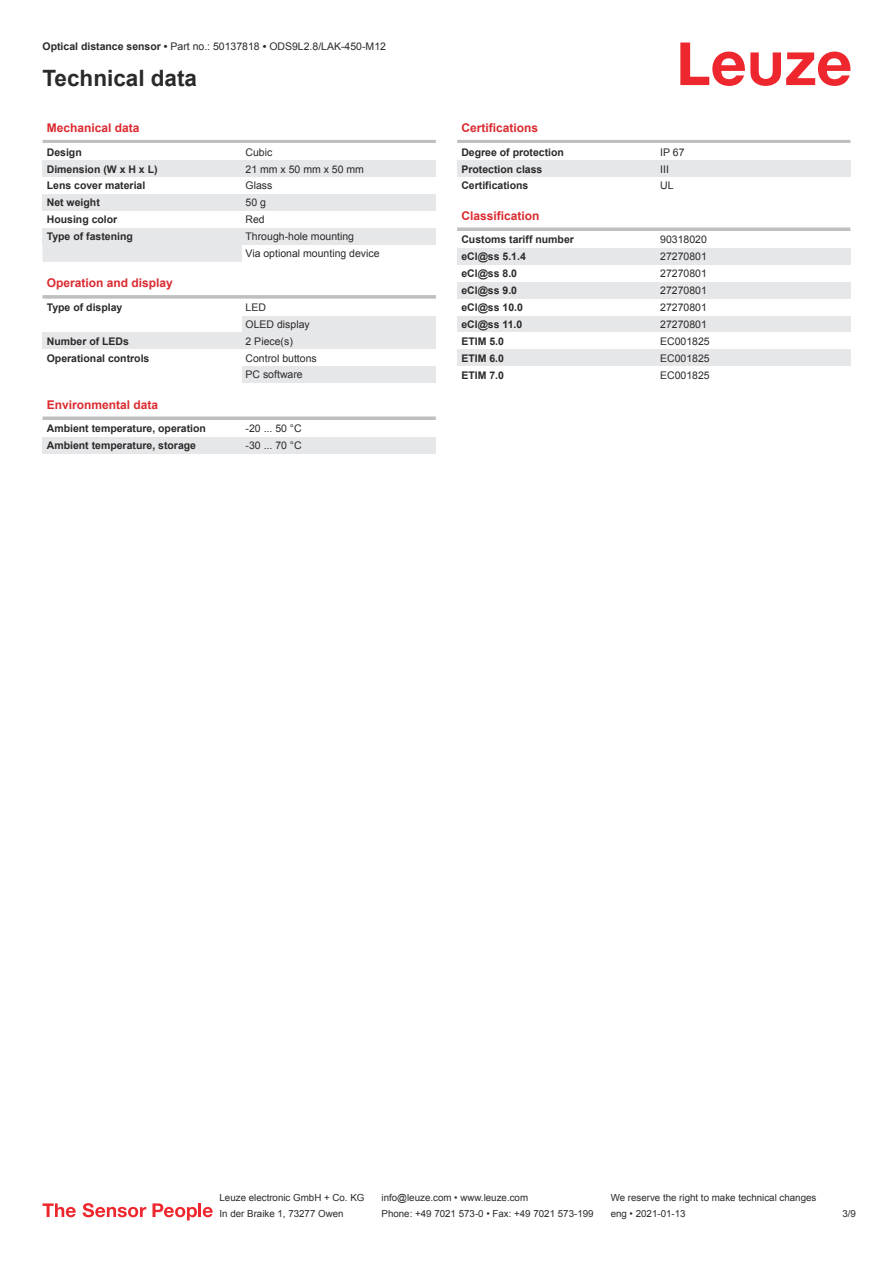
<style>
.page{position:relative;width:893px;height:1263px;background:#fff}
.page>*{position:absolute;margin:0;border:0;box-sizing:border-box;transform-origin:0 0}
.t1{font:700 22.5px "Arial";color:#2b292a}
.t2{font:700 12px "Arial";color:#db2a30}
.t3{font:700 10.5px "Arial";color:#2b292a}
.t4{font:10.5px/17px "Arial";color:#2b292a}
.t5{font:9.75px "Arial";color:#2b292a}
.s1{font-weight:700}
</style>
<div class="page">
<svg style="left:680px;top:43px;width:170px;height:43px"></svg>
<div style="left:43px;top:245px;width:199px;height:17px;background:#e6e7e9"></div>
<hr style="left:43px;top:140px;width:393px;height:3px;background:#bdbfc1">
<div style="left:43px;top:160px;width:199px;height:17px;background:#e6e7e9"></div>
<div style="left:242px;top:160px;width:194px;height:17px;background:#e6e7e9"></div>
<div style="left:43px;top:194px;width:199px;height:17px;background:#e6e7e9"></div>
<div style="left:242px;top:194px;width:194px;height:17px;background:#e6e7e9"></div>
<div style="left:43px;top:228px;width:199px;height:17px;background:#e6e7e9"></div>
<div style="left:242px;top:228px;width:194px;height:17px;background:#e6e7e9"></div>
<svg style="left:43px;top:295px;width:393px;height:4px;background:#c3c5c7"></svg>
<div style="left:242px;top:316px;width:194px;height:16px;background:#e6e7e9"></div>
<div style="left:43px;top:332px;width:199px;height:17px;background:#e6e7e9"></div>
<div style="left:242px;top:332px;width:194px;height:17px;background:#e6e7e9"></div>
<div style="left:242px;top:366px;width:194px;height:17px;background:#e6e7e9"></div>
<svg style="left:43px;top:416px;width:393px;height:4px;background:#c5c7c8"></svg>
<div style="left:43px;top:437px;width:199px;height:17px;background:#e6e7e9"></div>
<div style="left:242px;top:437px;width:194px;height:17px;background:#e6e7e9"></div>
<hr style="left:457px;top:140px;width:393px;height:3px;background:#bdbfc1">
<div style="left:457px;top:160px;width:200px;height:17px;background:#e6e7e9"></div>
<div style="left:657px;top:160px;width:193px;height:17px;background:#e6e7e9"></div>
<svg style="left:457px;top:227px;width:393px;height:4px;background:#c4c6c8"></svg>
<div style="left:457px;top:248px;width:200px;height:17px;background:#e6e7e9"></div>
<div style="left:657px;top:248px;width:193px;height:17px;background:#e6e7e9"></div>
<div style="left:457px;top:282px;width:200px;height:17px;background:#e6e7e9"></div>
<div style="left:657px;top:282px;width:193px;height:17px;background:#e6e7e9"></div>
<div style="left:457px;top:316px;width:200px;height:16px;background:#e6e7e9"></div>
<div style="left:657px;top:316px;width:193px;height:16px;background:#e6e7e9"></div>
<div style="left:457px;top:349px;width:200px;height:17px;background:#e6e7e9"></div>
<div style="left:657px;top:349px;width:193px;height:17px;background:#e6e7e9"></div>
<svg style="left:43px;top:1203px;width:33px;height:14px"></svg>
<svg style="left:83px;top:1203px;width:63px;height:14px"></svg>
<svg style="left:153px;top:1203px;width:44px;height:17px"></svg>
<hr style="left:198px;top:1203px;width:3px;height:14px;background:#ed272d">
<svg style="left:203px;top:1207px;width:10px;height:10px"></svg>
<p class="t4" style="left:43px;top:39px;width:345px"><span class="s1">Optical distance sensor •</span> Part no.: 50137818 <span class="s1">•</span> ODS9L2.8/LAK-450-M12</p>
<h1 class="t1" style="left:43px;top:70px;width:156px">Technical data</h1>
<p class="t2" style="left:47px;top:123px;width:94px">Mechanical data</p>
<p class="t3" style="left:47px;top:148px;width:37px">Design</p>
<p class="t4" style="left:246px;top:144px;width:28px">Cubic</p>
<p class="t3" style="left:47px;top:165px;width:112px">Dimension (W x H x L)</p>
<p class="t4" style="left:246px;top:161px;width:120px">21 mm x 50 mm x 50 mm</p>
<p class="t3" style="left:47px;top:182px;width:100px">Lens cover material</p>
<p class="t4" style="left:246px;top:178px;width:28px">Glass</p>
<p class="t3" style="left:47px;top:199px;width:55px">Net weight</p>
<p class="t4" style="left:246px;top:195px;width:22px">50 g</p>
<p class="t3" style="left:47px;top:216px;width:72px">Housing color</p>
<p class="t4" style="left:246px;top:212px;width:21px">Red</p>
<p class="t3" style="left:47px;top:233px;width:88px">Type of fastening</p>
<p class="t4" style="left:246px;top:229px;width:136px">Through-hole mounting<br>Via optional mounting device</p>
<p class="t2" style="left:47px;top:279px;width:128px">Operation and display</p>
<p class="t3" style="left:47px;top:303px;width:77px">Type of display</p>
<p class="t4" style="left:246px;top:300px;width:66px">LED<br>OLED display</p>
<p class="t3" style="left:47px;top:337px;width:84px">Number of LEDs</p>
<p class="t4" style="left:246px;top:333px;width:49px">2 Piece(s)</p>
<p class="t3" style="left:47px;top:354px;width:104px">Operational controls</p>
<p class="t4" style="left:246px;top:350px;width:73px">Control buttons<br>PC software</p>
<p class="t2" style="left:47px;top:400px;width:113px">Environmental data</p>
<p class="t3" style="left:47px;top:425px;width:161px">Ambient temperature, operation</p>
<p class="t4" style="left:246px;top:421px;width:58px">-20 ... 50 °C</p>
<p class="t3" style="left:47px;top:441px;width:151px">Ambient temperature, storage</p>
<p class="t4" style="left:246px;top:438px;width:58px">-30 ... 70 °C</p>
<p class="t2" style="left:461px;top:123px;width:78px">Certifications</p>
<p class="t3" style="left:461px;top:148px;width:104px">Degree of protection</p>
<p class="t4" style="left:660px;top:144px;width:26px">IP 67</p>
<p class="t3" style="left:461px;top:165px;width:83px">Protection class</p>
<p class="t4" style="left:660px;top:161px;width:10px">III</p>
<p class="t3" style="left:461px;top:182px;width:69px">Certifications</p>
<p class="t4" style="left:660px;top:178px;width:15px">UL</p>
<p class="t2" style="left:461px;top:211px;width:80px">Classification</p>
<p class="t3" style="left:461px;top:236px;width:114px">Customs tariff number</p>
<p class="t4" style="left:660px;top:232px;width:48px">90318020</p>
<p class="t3" style="left:461px;top:252px;width:66px">eCl@ss 5.1.4</p>
<p class="t4" style="left:660px;top:249px;width:48px">27270801</p>
<p class="t3" style="left:461px;top:269px;width:57px">eCl@ss 8.0</p>
<p class="t4" style="left:660px;top:266px;width:48px">27270801</p>
<p class="t3" style="left:461px;top:286px;width:57px">eCl@ss 9.0</p>
<p class="t4" style="left:660px;top:283px;width:48px">27270801</p>
<p class="t3" style="left:461px;top:303px;width:63px">eCl@ss 10.0</p>
<p class="t4" style="left:660px;top:300px;width:48px">27270801</p>
<p class="t3" style="left:461px;top:320px;width:63px">eCl@ss 11.0</p>
<p class="t4" style="left:660px;top:317px;width:48px">27270801</p>
<p class="t3" style="left:461px;top:337px;width:44px">ETIM 5.0</p>
<p class="t4" style="left:660px;top:333px;width:51px">EC001825</p>
<p class="t3" style="left:461px;top:354px;width:44px">ETIM 6.0</p>
<p class="t4" style="left:660px;top:350px;width:51px">EC001825</p>
<p class="t3" style="left:461px;top:371px;width:44px">ETIM 7.0</p>
<p class="t4" style="left:660px;top:367px;width:51px">EC001825</p>
<p class="t5" style="left:220px;top:1194px;width:146px">Leuze electronic GmbH + Co. KG</p>
<p class="t5" style="left:381px;top:1194px;width:148px">info@leuze.com • www.leuze.com</p>
<p class="t5" style="left:611px;top:1194px;width:207px">We reserve the right to make technical changes</p>
<p class="t5" style="left:220px;top:1210px;width:126px">In der Braike 1, 73277 Owen</p>
<p class="t5" style="left:381px;top:1210px;width:214px">Phone: +49 7021 573-0 • Fax: +49 7021 573-199</p>
<p class="t5" style="left:611px;top:1210px;width:76px">eng • 2021-01-13</p>
<p class="t5" style="left:842px;top:1210px;width:15px">3 /9</p>
</div>
